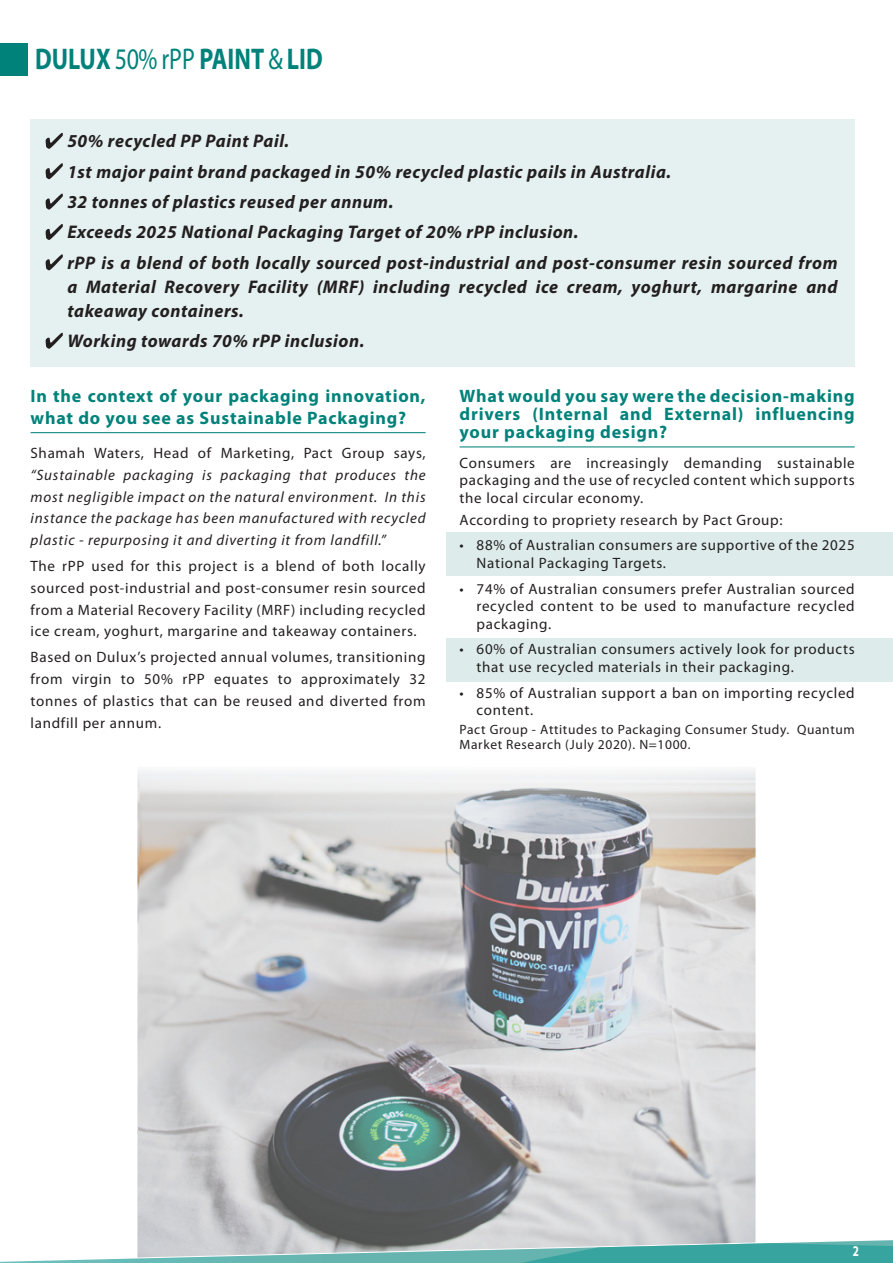
<style>
.page{position:relative;width:893px;height:1263px;background:#fff}
.page>*{position:absolute;margin:0;border:0;box-sizing:border-box;transform-origin:0 0}
.t1{font:700 30px "Myriad Pro";color:#00827a;scale:.8 1}
.t2{font:italic 700 18.3px/30.5px "Myriad Pro";letter-spacing:.03em;color:#231f20}
.t3{font:700 18px/18px "Myriad Pro";letter-spacing:.045em;color:#00827a}
.t4{font:15px/17.4px "Myriad Pro";letter-spacing:.045em;color:#231f20;text-align:justify}
.t5{font:italic 15px/21.8px "Myriad Pro";letter-spacing:.055em;color:#231f20;text-align:justify}
.t6{font:700 15px "Myriad Pro";color:#fff;scale:.74 1}
.t7{font:13.5px/15px "Myriad Pro";letter-spacing:.045em;color:#231f20}
.s1{font-weight:400}
</style>
<div class="page">
<img style="left:137px;top:769px;width:619px;height:471px">
<div style="left:446px;top:638px;width:447px;height:43px;background:#ddeceb"></div>
<div style="left:446px;top:532px;width:447px;height:43px;background:#ddeceb"></div>
<svg style="left:0;top:1240px;width:893px;height:23px"></svg>
<hr style="left:31px;top:432px;width:395px;height:1px;background:#00827a">
<hr style="left:460px;top:446px;width:395px;height:1px;background:#00827a">
<div style="left:31px;top:120px;width:824px;height:247px;background:#e5f0f0"></div>
<svg style="left:46px;top:133px;width:17px;height:16px"></svg>
<svg style="left:46px;top:163px;width:17px;height:16px"></svg>
<svg style="left:46px;top:194px;width:17px;height:16px"></svg>
<svg style="left:46px;top:224px;width:17px;height:16px"></svg>
<svg style="left:46px;top:254px;width:17px;height:16px"></svg>
<svg style="left:46px;top:333px;width:17px;height:16px"></svg>
<div style="left:0;top:43px;width:27px;height:33px;background:#00827a"></div>
<h1 class="t1" style="left:35px;top:42px;width:361px">DULUX <span class="s1">50% rPP</span> PAINT <span class="s1">&amp;</span> LID</h1>
<p class="t2" style="left:67px;top:126px;width:772px">50% recycled PP Paint Pail.<br>1st major paint brand packaged in 50% recycled plastic pails in Australia.<br>32 tonnes of plastics reused per annum.<br>Exceeds 2025 National Packaging Target of 20% rPP inclusion.<br>rPP is a blend of both locally sourced post-industrial and post-consumer resin sourced from</p>
<p class="t2" style="left:67px;top:275px;width:772px;line-height:24px">a Material Recovery Facility (MRF) including recycled ice cream, yoghurt, margarine and takeaway containers.</p>
<p class="t2" style="left:67px;top:326px;width:299px">Working towards 70% rPP inclusion.</p>
<p class="t3" style="left:31px;top:385px;width:397px;line-height:21.8px">In the context of your packaging innovation, what do you see as Sustainable Packaging?</p>
<p class="t4" style="left:31px;top:445px;width:397px">Shamah Waters, Head of Marketing, Pact Group says,</p>
<p class="t5" style="left:31px;top:464px;width:397px">“Sustainable packaging is packaging that produces the most negligible impact on the natural environment. In this instance the package has been manufactured with recycled plastic - repurposing it and diverting it from landfill.”</p>
<p class="t4" style="left:31px;top:555px;width:397px;line-height:21.8px">The rPP used for this project is a blend of both locally sourced post-industrial and post-consumer resin sourced from a Material Recovery Facility (MRF) including recycled ice cream, yoghurt, margarine and takeaway containers.</p>
<p class="t4" style="left:31px;top:647px;width:397px;line-height:21.8px">Based on Dulux’s projected annual volumes, transitioning from virgin to 50% rPP equates to approximately 32 tonnes of plastics that can be reused and diverted from landfill per annum.</p>
<p class="t3" style="left:460px;top:387px;width:397px;text-align:justify">What would you say were the decision-making drivers (Internal and External) influencing your packaging design?</p>
<p class="t4" style="left:460px;top:455px;width:397px">Consumers are increasingly demanding sustainable packaging and the use of recycled content which supports the local circular economy.</p>
<p class="t4" style="left:460px;top:511px;width:324px">According to propriety research by Pact Group:</p>
<p class="t4" style="left:477px;top:537px;width:380px;text-indent:-17px">• 88% of Australian consumers are supportive of the 2025<br>National Packaging Targets.</p>
<p class="t4" style="left:477px;top:580px;width:380px;text-indent:-17px">• 74% of Australian consumers prefer Australian sourced recycled content to be used to manufacture recycled packaging.</p>
<p class="t4" style="left:477px;top:641px;width:380px;text-indent:-17px">• 60% of Australian consumers actively look for products that use recycled materials in their packaging.</p>
<p class="t4" style="left:477px;top:684px;width:380px;text-indent:-17px">• 85% of Australian support a ban on importing recycled content.</p>
<p class="t7" style="left:460px;top:723px;width:397px">Pact Group - Attitudes to Packaging Consumer Study. Quantum<br>Market Research (July 2020). N=1000.</p>
<p class="t6" style="left:853px;top:1242px;width:10px">2</p>
</div>
